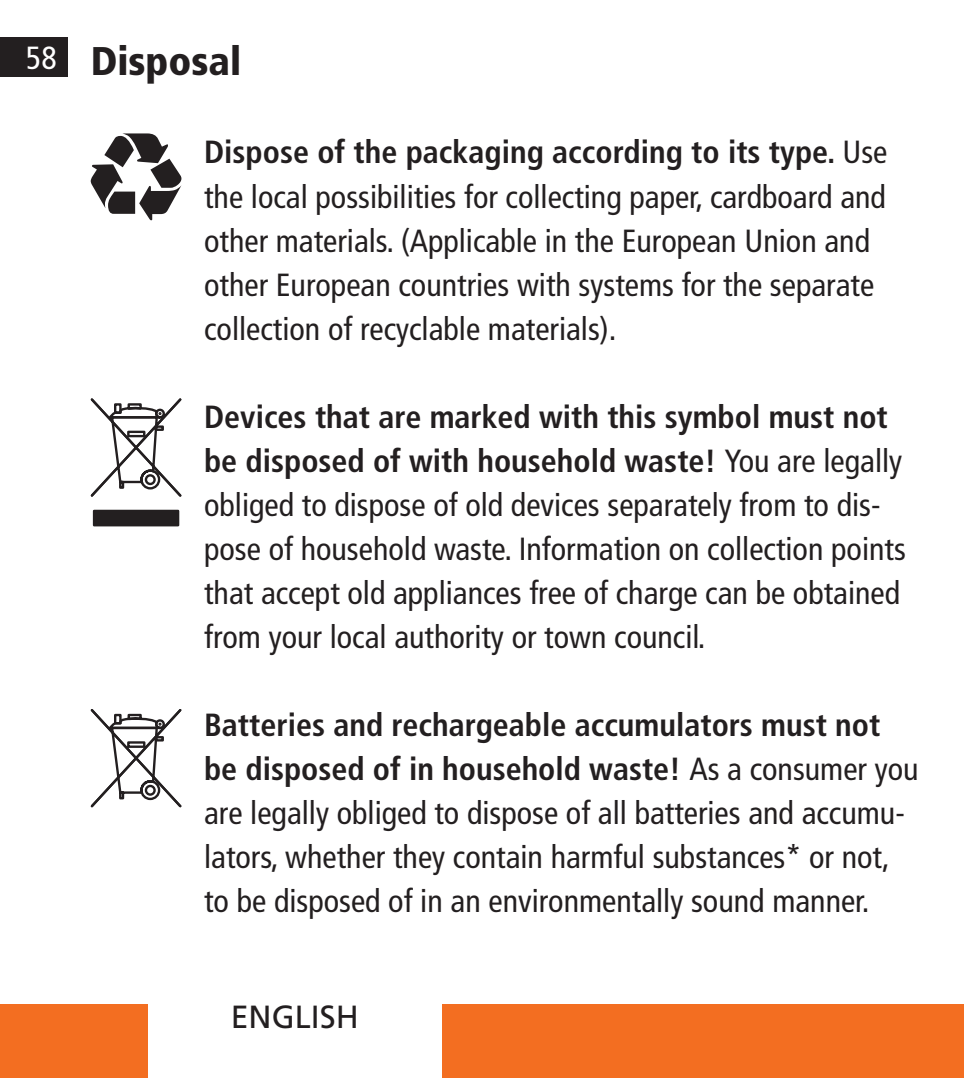
<style>
.page{position:relative;width:964px;height:1078px;background:#fff}
.page>*{position:absolute;margin:0;border:0;box-sizing:border-box;transform-origin:0 0}
.t1{font:900 condensed 40px "Frutiger LT Pro";color:#231f20}
.t2{font:condensed 32px/44px "Frutiger LT Pro";color:#231f20}
.t3{font:32px "Frutiger LT Pro";color:#231f20}
.s1{font-weight:700}
</style>
<div class="page">
<div style="left:0;top:38px;width:68px;height:39px;background:#231f20"></div>
<svg style="left:91px;top:133px;width:90px;height:87px"></svg>
<div style="left:94px;top:511px;width:84px;height:14px;background:#231f20"></div>
<div style="left:93px;top:509px;width:86px;height:17px;border:2px solid #231f20"></div>
<svg style="left:90px;top:398px;width:92px;height:99px"></svg>
<svg style="left:90px;top:709px;width:92px;height:99px"></svg>
<div style="left:442px;top:1003px;width:522px;height:74px;background:#f36e21"></div>
<div style="left:0;top:1003px;width:147px;height:74px;background:#f36e21"></div>
<p class="t1" style="left:26px;top:37px;width:217px"><sup>58</sup> Disposal</p>
<p class="t2" style="left:204px;top:130px;width:685px"><span class="s1">Dispose of the packaging according to its type.</span> Use the local possibilities for collecting paper, cardboard and other materials. (Applicable in the European Union and other European countries with systems for the separate collection of recyclable materials).</p>
<p class="t2" style="left:204px;top:394px;width:703px"><span class="s1">Devices that are marked with this symbol must not be disposed of with household waste!</span> You are legally obliged to dispose of old devices separately from to dis&shy;pose of household waste. Information on collection points that accept old appliances free of charge can be obtained from your local authority or town council.</p>
<p class="t2" style="left:204px;top:702px;width:716px"><span class="s1">Batteries and rechargeable accumulators must not be disposed of in household waste!</span> As a consumer you are legally obliged to dispose of all batteries and accumu&shy;lators, whether they contain harmful substances* or not, to be disposed of in an environmentally sound manner.</p>
<p class="t3" style="left:231px;top:998px;width:130px">ENGLISH</p>
</div>
